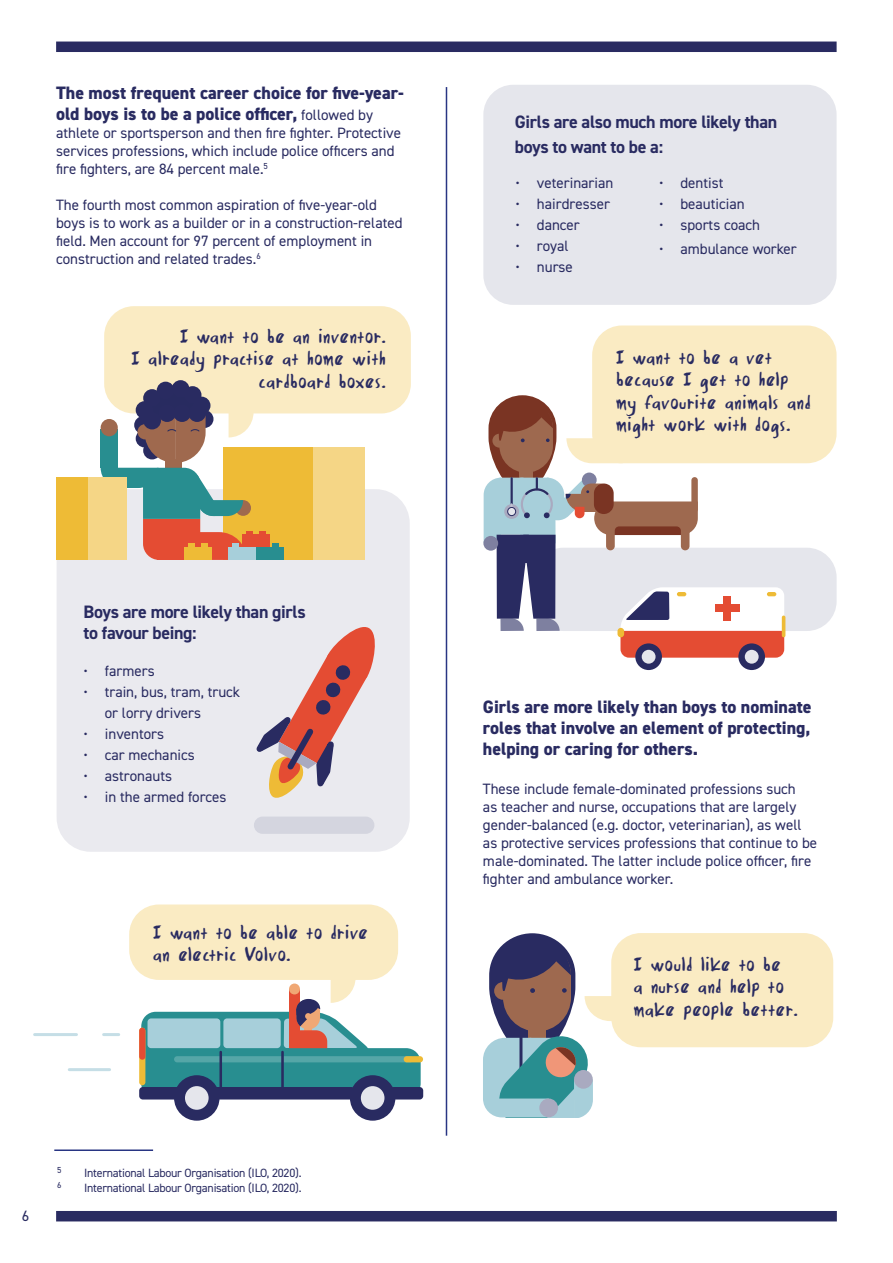
<style>
.page{position:relative;width:893px;height:1263px;background:#fff}
.page>*{position:absolute;margin:0;border:0;box-sizing:border-box;transform-origin:0 0}
.t1{font:800 18px/21px "DIN2014";color:#292b61}
.t2{font:700 18px/25.5px "DIN2014";letter-spacing:-.02em;color:#292b61}
.t3{font:15px/18px "DIN2014";color:#292b61}
.t4{font:14.1px/22.5px "Damia's Hand";letter-spacing:.045em;color:#292b61}
.t5{font:12px "DIN2014";letter-spacing:-.02em;color:#292b61}
.t6{font:8.7px "DIN2014";color:#292b61}
.s1{font-weight:400;font-size:15px}
</style>
<div class="page">
<div style="left:56px;top:42px;width:781px;height:10px;background:#292b61"></div>
<div style="left:56px;top:1211px;width:781px;height:10px;background:#292b61"></div>
<div style="left:57px;top:489px;width:353px;height:363px;background:#eaeaef;border-radius:34px"></div>
<div style="left:254px;top:816px;width:120px;height:18px;background:#d4d5df;border-radius:9px"></div>
<div style="left:483px;top:85px;width:354px;height:220px;background:#e5e6ec;border-radius:30px"></div>
<hr style="left:446px;top:87px;width:1px;height:1049px;background:#283583">
<hr style="left:54px;top:1149px;width:99px;height:2px;background:#283583">
<div style="left:592px;top:325px;width:245px;height:138px;background:#faebc3;border-radius:30px"></div>
<div style="left:534px;top:548px;width:303px;height:83px;background:#e5e6ec;border-radius:30px"></div>
<div style="left:635px;top:643px;width:27px;height:27px;background:#292b61;border-radius:50%"></div>
<div style="left:642px;top:650px;width:14px;height:14px;background:#e5e6ec;border-radius:50%"></div>
<div style="left:738px;top:643px;width:27px;height:27px;background:#292b61;border-radius:50%"></div>
<div style="left:745px;top:650px;width:14px;height:14px;background:#e5e6ec;border-radius:50%"></div>
<hr style="left:782px;top:615px;width:3px;height:22px;background:#eebb36;border-radius:2px">
<svg style="left:484px;top:395px;width:300px;height:263px"></svg>
<div style="left:104px;top:306px;width:307px;height:107px;background:#faebc3;border-radius:30px"></div>
<div style="left:223px;top:448px;width:90px;height:112px;background:#eebb36"></div>
<div style="left:313px;top:448px;width:52px;height:112px;background:#f5d686"></div>
<div style="left:256px;top:547px;width:27px;height:13px;background:#288e90"></div>
<svg style="left:273px;top:543px;width:6px;height:4px"></svg>
<div style="left:242px;top:534px;width:27px;height:13px;background:#e44c33"></div>
<svg style="left:101px;top:380px;width:165px;height:180px"></svg>
<div style="left:193px;top:397px;width:17px;height:17px;background:#292b61;border-radius:50%"></div>
<div style="left:184px;top:386px;width:17px;height:18px;background:#292b61;border-radius:50%"></div>
<div style="left:172px;top:380px;width:17px;height:18px;background:#292b61;border-radius:50%"></div>
<div style="left:157px;top:382px;width:17px;height:17px;background:#292b61;border-radius:50%"></div>
<div style="left:143px;top:389px;width:18px;height:18px;background:#292b61;border-radius:50%"></div>
<div style="left:136px;top:401px;width:17px;height:18px;background:#292b61;border-radius:50%"></div>
<div style="left:188px;top:404px;width:18px;height:18px;background:#292b61;border-radius:50%"></div>
<div style="left:173px;top:404px;width:18px;height:18px;background:#292b61;border-radius:50%"></div>
<div style="left:158px;top:404px;width:18px;height:18px;background:#292b61;border-radius:50%"></div>
<div style="left:143px;top:412px;width:18px;height:17px;background:#292b61;border-radius:50%"></div>
<div style="left:56px;top:477px;width:34px;height:83px;background:#eebb36"></div>
<div style="left:88px;top:477px;width:39px;height:83px;background:#f5d686"></div>
<div style="left:101px;top:429px;width:17px;height:39px;background:#288e90"></div>
<div style="left:101px;top:419px;width:17px;height:17px;background:#9f694e;border-radius:50%"></div>
<div style="left:141px;top:1048px;width:280px;height:50px;background:#288e90;border-radius:15px"></div>
<div style="left:350px;top:1075px;width:45px;height:46px;background:#292b61;border-radius:50%"></div>
<div style="left:361px;top:1086px;width:23px;height:24px;background:#e5e6ec;border-radius:50%"></div>
<div style="left:174px;top:1075px;width:46px;height:46px;background:#292b61;border-radius:50%"></div>
<div style="left:185px;top:1086px;width:24px;height:24px;background:#e5e6ec;border-radius:50%"></div>
<div style="left:139px;top:1028px;width:6px;height:57px;background:#eebb36;border-radius:3px"></div>
<div style="left:139px;top:1028px;width:6px;height:32px;background:#e44c33;border-radius:3px"></div>
<div style="left:174px;top:1056px;width:239px;height:6px;background:#55a6a7;border-radius:3px"></div>
<div style="left:404px;top:1056px;width:19px;height:6px;background:#eebb36;border-radius:3px"></div>
<div style="left:390px;top:1087px;width:33px;height:12px;background:#292b61;border-radius:4px"></div>
<div style="left:139px;top:1087px;width:42px;height:12px;background:#292b61;border-radius:4px"></div>
<div style="left:214px;top:1087px;width:141px;height:12px;background:#292b61;border-radius:4px"></div>
<svg style="left:141px;top:974px;width:233px;height:121px"></svg>
<div style="left:129px;top:904px;width:269px;height:76px;background:#faebc3;border-radius:30px"></div>
<hr style="left:35px;top:1033px;width:41px;height:3px;background:#c5dee6">
<hr style="left:104px;top:1033px;width:15px;height:3px;background:#c5dee6">
<hr style="left:69px;top:1068px;width:41px;height:3px;background:#c5dee6">
<div style="left:611px;top:933px;width:222px;height:114px;background:#faebc3;border-radius:30px"></div>
<svg style="left:483px;top:933px;width:161px;height:184px"></svg>
<div style="left:574px;top:1070px;width:19px;height:19px;background:#a9aac0;border-radius:50%"></div>
<svg style="left:256px;top:627px;width:119px;height:171px"></svg>
<p class="t1" style="left:56px;top:82px;width:349px">The most frequent career choice for five-year&shy;old boys is to be a police officer, <span class="s1">followed by</span></p>
<p class="t3" style="left:56px;top:123px;width:347px">athlete or sportsperson and then fire fighter. Protective services professions, which include police officers and fire fighters, are 84 percent male.<sup>5</sup></p>
<p class="t3" style="left:56px;top:195px;width:348px">The fourth most common aspiration of five-year-old boys is to work as a builder or in a construction-related field. Men account for 97 percent of employment in construction and related trades.<sup>6</sup></p>
<p class="t4" style="left:132px;top:324px;width:256px;text-align:right">I want to be an inventor.<br>I already practise at home with cardboard boxes.</p>
<p class="t2" style="left:84px;top:601px;width:224px;line-height:21px">Boys are more likely than girls to favour being:</p>
<p class="t3" style="left:84px;top:661px;width:73px">• farmers</p>
<p class="t3" style="left:105px;top:681px;width:137px;line-height:21px;text-indent:-21px">• train, bus, tram, truck or lorry drivers</p>
<p class="t3" style="left:84px;top:724px;width:82px">• inventors</p>
<p class="t3" style="left:84px;top:745px;width:113px">• car mechanics</p>
<p class="t3" style="left:84px;top:766px;width:90px">• astronauts</p>
<p class="t3" style="left:84px;top:787px;width:144px">• in the armed forces</p>
<p class="t4" style="left:153px;top:920px;width:216px">I want to be able to drive an electric Volvo.</p>
<p class="t3" style="left:22px;top:1207px;width:9px">6</p>
<p class="t6" style="left:57px;top:1165px;width:6px">5</p>
<p class="t5" style="left:84px;top:1165px;width:219px">International Labour Organisation (ILO, 2020).</p>
<p class="t6" style="left:57px;top:1180px;width:6px">6</p>
<p class="t5" style="left:84px;top:1180px;width:219px">International Labour Organisation (ILO, 2020).</p>
<p class="t2" style="left:515px;top:108px;width:264px">Girls are also much more likely than boys to want to be a:</p>
<p class="t3" style="left:516px;top:173px;width:99px">• veterinarian</p>
<p class="t3" style="left:516px;top:194px;width:96px">• hairdresser</p>
<p class="t3" style="left:516px;top:215px;width:66px">• dancer</p>
<p class="t3" style="left:516px;top:236px;width:55px">• royal</p>
<p class="t3" style="left:516px;top:257px;width:59px">• nurse</p>
<p class="t3" style="left:659px;top:173px;width:66px">• dentist</p>
<p class="t3" style="left:659px;top:194px;width:87px">• beautician</p>
<p class="t3" style="left:659px;top:215px;width:102px">• sports coach</p>
<p class="t3" style="left:659px;top:239px;width:139px">• ambulance worker</p>
<p class="t4" style="left:616px;top:345px;width:196px">I want to be a vet because I get to help my favourite animals and might work with dogs.</p>
<p class="t1" style="left:483px;top:696px;width:330px;text-align:justify">Girls are more likely than boys to nominate roles that involve an element of protecting, helping or caring for others.</p>
<p class="t3" style="left:483px;top:779px;width:336px">These include female-dominated professions such<br>as teacher and nurse, occupations that are largely gender-balanced (e.g. doctor, veterinarian), as well as protective services professions that continue to be male-dominated. The latter include police officer, fire fighter and ambulance worker.</p>
<p class="t4" style="left:634px;top:951px;width:165px">I would like to be<br>a nurse and help to make people better.</p>
</div>
